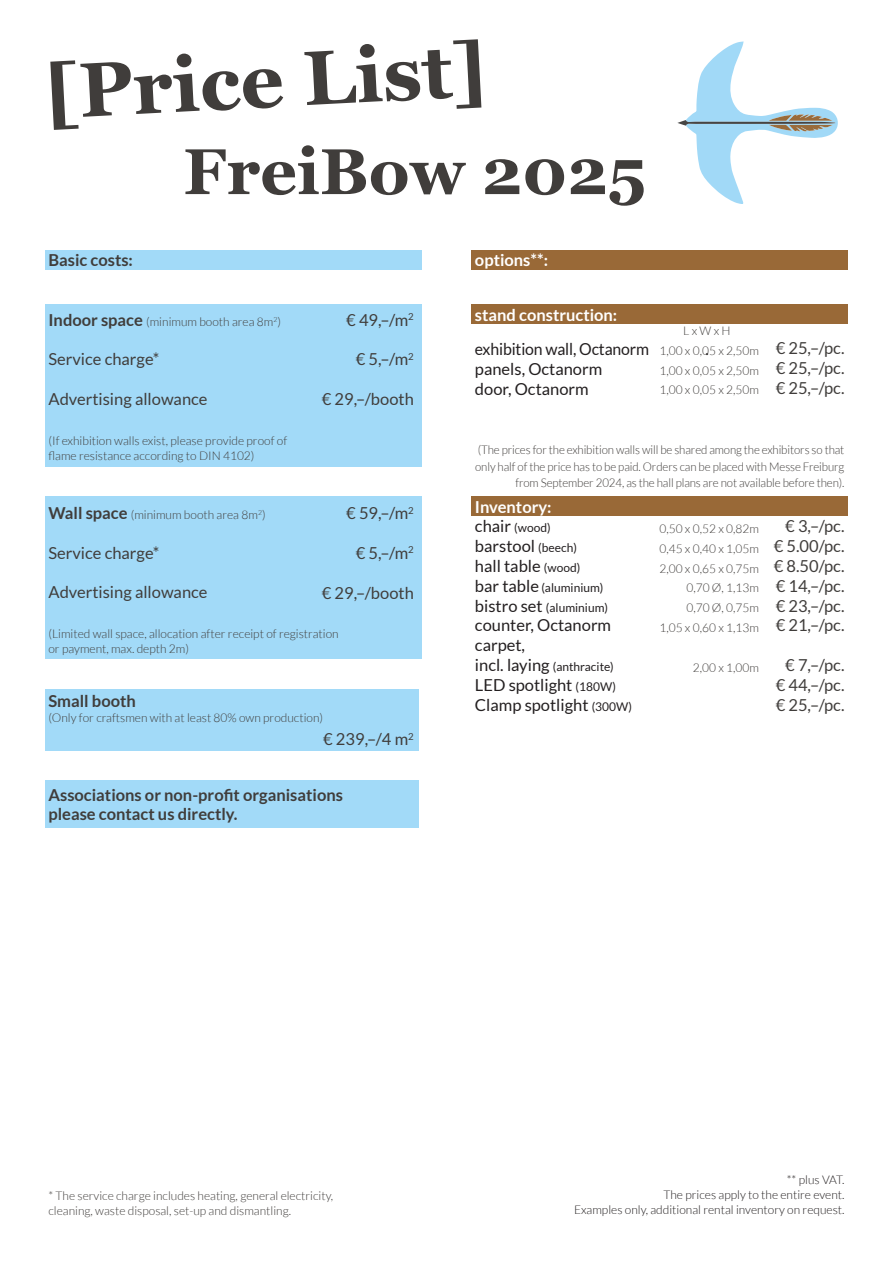
<style>
.page{position:relative;width:893px;height:1263px;background:#fff}
.page>*{position:absolute;margin:0;border:0;box-sizing:border-box;transform-origin:0 0}
.t1{font:700 76.5px "Georgia";color:#403d3b}
.t2{font:700 64.5px "Georgia";color:#403d3b}
.t3{font:16.5px/19.8px "Lato";color:#403d3b;text-align:justify}
.t4{font:16.5px/19.8px "Lato";color:#231f20}
.t5{font:700 16.5px/19.5px "Lato";color:#403d3b}
.t6{font:700 16.5px "Lato";color:#fff}
.t7{font:16.5px "Lato";color:#231f20;scale:.96 1}
.t8{font:300 12px/19.8px "Lato";color:#403d3b}
.t9{font:300 12px/16.5px "Lato";color:#403d3b;text-align:right;scale:.96 1}
.t10{font:300 12px/15px "Lato";color:#231f20;text-align:right}
.t11{font:12px/19.8px "Lato";color:#231f20}
.s1{font-weight:700;font-size:16.5px}
.s2{font-size:16.5px}
.s3{font-size:12px}
</style>
<div class="page">
<svg style="left:677px;top:41px;width:161px;height:163px"></svg>
<div style="left:45px;top:305px;width:376px;height:162px;background:#a2daf8"></div>
<div style="left:45px;top:497px;width:376px;height:162px;background:#a2daf8"></div>
<div style="left:472px;top:497px;width:376px;height:19px;background:#996937"></div>
<div style="left:472px;top:305px;width:376px;height:19px;background:#996937"></div>
<div style="left:472px;top:251px;width:376px;height:19px;background:#996937"></div>
<div style="left:45px;top:780px;width:374px;height:48px;background:#a2daf8"></div>
<div style="left:45px;top:689px;width:374px;height:62px;background:#a2daf8"></div>
<div style="left:45px;top:251px;width:376px;height:19px;background:#a2daf8"></div>
<h1 class="t1" style="left:43px;top:61px;width:443px;rotate:-3deg">[Price List]</h1>
<h2 class="t2" style="left:183px;top:145px;width:465px">FreiBow 2025</h2>
<h3 class="t5" style="left:48px;top:250px;width:86px">Basic costs:</h3>
<p class="t8" style="left:48px;top:312px;width:234px"><span class="s1">Indoor space</span> (minimum booth area 8m<sup>2</sup>)</p>
<h3 class="t3" style="left:48px;top:350px;width:113px">Service charge*</h3>
<h3 class="t3" style="left:48px;top:389px;width:161px">Advertising allowance</h3>
<p class="t8" style="left:48px;top:433px;width:240px;line-height:15px">(If exhibition walls exist, please provide proof of昀氀ame resistance according to DIN 4102)</p>
<h3 class="t3" style="left:346px;top:310px;width:69px">€ 49,–/m<sup>2</sup></h3>
<h3 class="t3" style="left:356px;top:350px;width:59px">€ 5,–/m<sup>2</sup></h3>
<h3 class="t3" style="left:322px;top:389px;width:94px">€ 29,–/booth</h3>
<p class="t8" style="left:48px;top:505px;width:219px"><span class="s1">Wall space</span> (minimum booth area 8m<sup>2</sup>)</p>
<h3 class="t3" style="left:48px;top:543px;width:113px">Service charge*</h3>
<h3 class="t3" style="left:48px;top:582px;width:161px">Advertising allowance</h3>
<p class="t8" style="left:48px;top:626px;width:292px;line-height:15px">(Limited wall space, allocation after receipt of registration or payment, max. depth 2m)</p>
<h3 class="t3" style="left:346px;top:504px;width:69px">€ 59,–/m<sup>2</sup></h3>
<h3 class="t3" style="left:356px;top:543px;width:59px">€ 5,–/m<sup>2</sup></h3>
<h3 class="t3" style="left:322px;top:583px;width:94px">€ 29,–/booth</h3>
<h3 class="t5" style="left:48px;top:693px;width:89px">Small booth</h3>
<p class="t8" style="left:48px;top:708px;width:276px">(Only for craftsmen with at least 80% own production)</p>
<h3 class="t3" style="left:323px;top:729px;width:92px">€ 239,–/4 m<sup>2</sup></h3>
<h3 class="t5" style="left:48px;top:785px;width:296px">Associations or non-pro昀椀t organisations please contact us directly.</h3>
<h3 class="t6" style="left:475px;top:251px;width:75px">options**:</h3>
<h3 class="t6" style="left:475px;top:305px;width:144px">stand construction:</h3>
<h3 class="t7" style="left:475px;top:340px;width:183px">exhibition wall, Octanorm</h3>
<h3 class="t7" style="left:705px;top:340px;width:5px">.</h3>
<h3 class="t4" style="left:475px;top:359px;width:129px">panels, Octanorm door, Octanorm</h3>
<p class="t8" style="left:659px;top:321px;width:101px;text-align:center">L x W x H<br>1,00 x 0,05 x 2,50m<br>1,00 x 0,05 x 2,50m<br>1,00 x 0,05 x 2,50m</p>
<h3 class="t3" style="left:776px;top:338px;width:70px">€ 25,–/pc. € 25,–/pc. € 25,–/pc.</h3>
<p class="t9" style="left:475px;top:442px;width:386px">(The prices for the exhibition walls will be shared among the exhibitors so that only half of the price has to be paid. Orders can be placed with Messe Freiburg from September 2024, as the hall plans are not available before then).</p>
<h3 class="t6" style="left:475px;top:497px;width:78px">Inventory:</h3>
<p class="t11" style="left:475px;top:518px;width:77px"><span class="s2">chair</span> (wood)</p>
<h3 class="t4" style="left:475px;top:536px;width:107px">barstool <span class="s3">(beech) </span>hall table <span class="s3">(wood)</span></h3>
<p class="t11" style="left:475px;top:578px;width:135px"><span class="s2">bar table</span> (aluminium) <span class="s2">bistro set</span> (aluminium)</p>
<h3 class="t4" style="left:475px;top:616px;width:138px">counter, Octanorm carpet,</h3>
<p class="t11" style="left:475px;top:657px;width:140px"><span class="s2">incl. laying</span> (anthracite)</p>
<h3 class="t4" style="left:475px;top:675px;width:159px">LED spotlight <span class="s3">(180W)<br></span>Clamp spotlight <span class="s3">(300W)</span></h3>
<h3 class="t3" style="left:774px;top:517px;width:72px;text-indent:12px">€ 3,–/pc. € 5.00/pc. € 8.50/pc. € 14,–/pc. € 23,–/pc. € 21,–/pc.</h3>
<h3 class="t3" style="left:776px;top:655px;width:70px;text-align:center">€ 7,–/pc. € 44,–/pc. € 25,–/pc.</h3>
<p class="t8" style="left:659px;top:519px;width:101px;text-align:right">0,50 x 0,52 x 0,82m<br>0,45 x 0,40 x 1,05m<br>2,00 x 0,65 x 0,75m<br>0,70 Ø, 1,13m<br>0,70 Ø, 0,75m<br>1,05 x 0,60 x 1,13m</p>
<p class="t8" style="left:693px;top:657px;width:68px">2,00 x 1,00m</p>
<p class="t8" style="left:48px;top:1188px;width:286px;line-height:15px">* The service charge includes heating, general electricity, cleaning, waste disposal, set-up and dismantling.</p>
<p class="t10" style="left:574px;top:1173px;width:272px">** plus VAT.<br>The prices apply to the entire event.<br>Examples only, additional rental inventory on request.</p>
</div>
